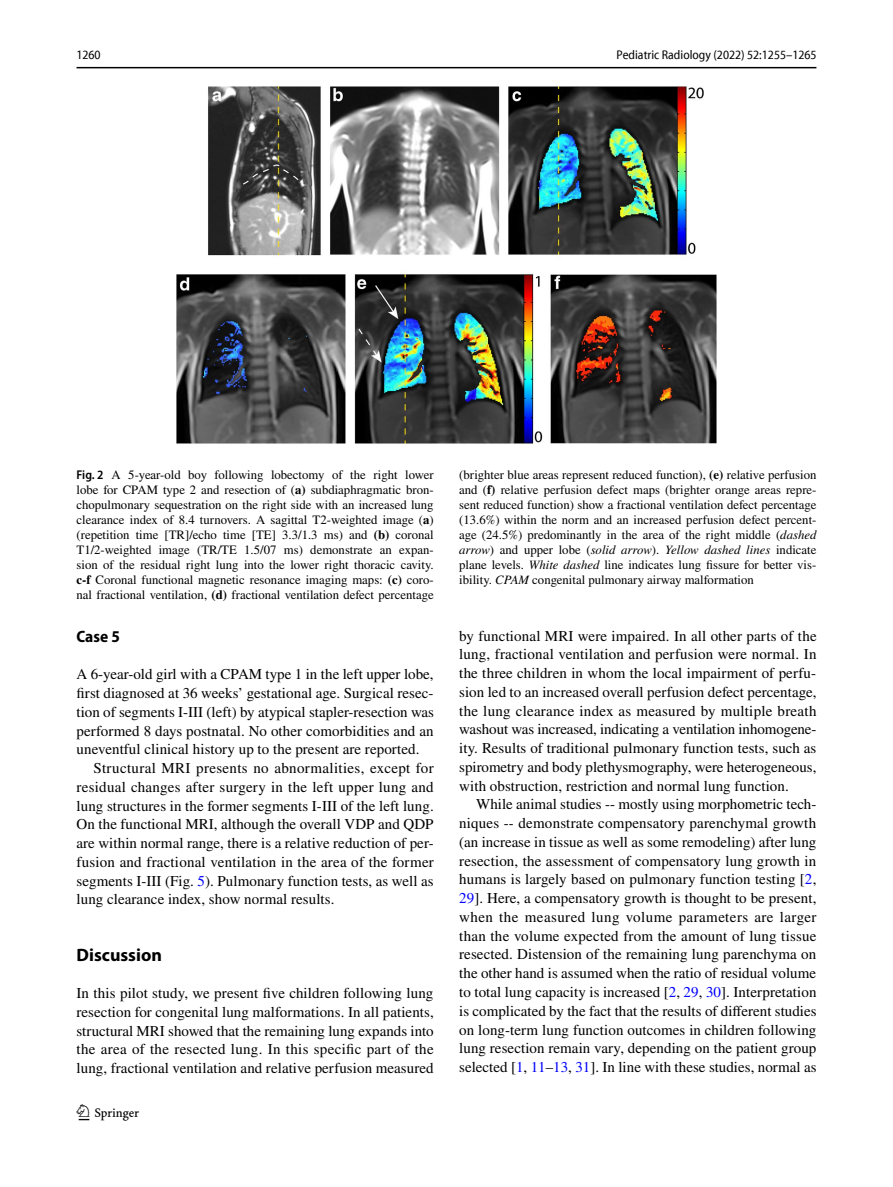
<style>
.page{position:relative;width:893px;height:1187px;background:#fff}
.page>*{position:absolute;margin:0;border:0;box-sizing:border-box;transform-origin:0 0}
.t1{font:22.5px "Springnew Regular 2";color:#000}
.t2{font:700 18px "Myriad Pro";color:#000}
.t3{font:700 semi-condensed 16.5px "Myriad Pro";color:#000}
.t4{font:15px/18.8px "STIX";letter-spacing:.005em;color:#000;text-align:justify}
.t5{font:15px "STIX";letter-spacing:.025em;color:#000}
.t6{font:12.75px/15px "STIX";color:#000;text-align:justify}
.t7{font:semi-condensed 12.75px "Myriad Pro Unic";color:#000}
.s1{font-family:"Myriad Pro";font-weight:600;font-stretch:semi-condensed}
.s2{font-weight:700}
.s3{font-style:italic}
.s4{color:#00f}
</style>
<div class="page">
<hr style="left:77px;top:67px;width:739px;height:1px;background:#000">
<img style="left:176px;top:87px;width:540px;height:356px">
<p class="t7" style="left:76px;top:50px;width:26px">1260</p>
<p class="t7" style="left:616px;top:50px;width:202px">Pediatric Radiology (2022) 52:1255–1265</p>
<p class="t6" style="left:77px;top:468px;width:359px"><span class="s1">Fig. 2</span> A 5-year-old boy following lobectomy of the right lower lobe for CPAM type 2 and resection of (<span class="s2">a)</span> subdiaphragmatic bron&shy;chopulmonary sequestration on the right side with an increased lung clearance index of 8.4 turnovers. A sagittal T2-weighted image (<span class="s2">a</span>) (repetition time [TR]/echo time [TE] 3.3/1.3 ms) and <span class="s2">(b)</span> coronal T1/2-weighted image (TR/TE 1.5/07 ms) demonstrate an expan&shy;sion of the residual right lung into the lower right thoracic cavity. <span class="s2">c-f</span> Coronal functional magnetic resonance imaging maps: <span class="s2">(c)</span> coro&shy;nal fractional ventilation, <span class="s2">(d)</span> fractional ventilation defect percentage</p>
<p class="t6" style="left:459px;top:467px;width:359px">(brighter blue areas represent reduced function), <span class="s2">(e)</span> relative perfusion and (<span class="s2">f)</span> relative perfusion defect maps (brighter orange areas repre&shy;sent reduced function) show a fractional ventilation defect percentage (13.6%) within the norm and an increased perfusion defect percent&shy;age (24.5%) predominantly in the area of the right middle (<span class="s3">dashed arrow</span>) and upper lobe (<span class="s3">solid arrow</span>). <span class="s3">Yellow dashed lines</span> indicate plane levels. <span class="s3">White dashed</span> line indicates lung fissure for better vis&shy;ibility. <span class="s3">CPAM</span> congenital pulmonary airway malformation</p>
<p class="t3" style="left:77px;top:627px;width:45px">Case 5</p>
<p class="t4" style="left:77px;top:665px;width:359px">A 6-year-old girl with a CPAM type 1 in the left upper lobe,</p>
<p class="t4" style="left:77px;top:684px;width:358px">first diagnosed at 36 weeks’ gestational age. Surgical resec-</p>
<p class="t4" style="left:77px;top:703px;width:359px">tion of segments I-III (left) by atypical stapler-resection was</p>
<p class="t4" style="left:77px;top:722px;width:359px">performed 8 days postnatal. No other comorbidities and an</p>
<p class="t4" style="left:77px;top:740px;width:345px">uneventful clinical history up to the present are reported.</p>
<p class="t5" style="left:94px;top:757px;width:342px">Structural MRI presents no abnormalities, except for</p>
<p class="t4" style="left:77px;top:778px;width:359px">residual changes after surgery in the left upper lung and</p>
<p class="t4" style="left:77px;top:797px;width:359px">lung structures in the former segments I-III of the left lung.</p>
<p class="t4" style="left:77px;top:815px;width:359px">On the functional MRI, although the overall VDP and QDP</p>
<p class="t4" style="left:77px;top:834px;width:359px">are within normal range, there is a relative reduction of per-</p>
<p class="t4" style="left:77px;top:853px;width:359px">fusion and fractional ventilation in the area of the former</p>
<p class="t4" style="left:77px;top:872px;width:359px">segments I-III (Fig. <span class="s4">5</span>). Pulmonary function tests, as well as</p>
<p class="t4" style="left:77px;top:890px;width:259px">lung clearance index, show normal results.</p>
<p class="t2" style="left:77px;top:942px;width:87px">Discussion</p>
<p class="t4" style="left:77px;top:984px;width:359px">In this pilot study, we present five children following lung resection for congenital lung malformations. In all patients, structural MRI showed that the remaining lung expands into the area of the resected lung. In this specific part of the lung, fractional ventilation and relative perfusion measured</p>
<h1 class="t1" style="left:79px;top:1104px;width:62px">1 3</h1>
<p class="t4" style="left:459px;top:627px;width:359px">by functional MRI were impaired. In all other parts of the lung, fractional ventilation and perfusion were normal. In the three children in whom the local impairment of perfu&shy;sion led to an increased overall perfusion defect percentage, the lung clearance index as measured by multiple breath washout was increased, indicating a ventilation inhomogene&shy;ity. Results of traditional pulmonary function tests, such as spirometry and body plethysmography, were heterogeneous, with obstruction, restriction and normal lung function.</p>
<p class="t4" style="left:459px;top:796px;width:359px;text-indent:17px">While animal studies -- mostly using morphometric tech&shy;niques -- demonstrate compensatory parenchymal growth (an increase in tissue as well as some remodeling) after lung resection, the assessment of compensatory lung growth in humans is largely based on pulmonary function testing [<span class="s4">2</span>, <span class="s4">29</span>]. Here, a compensatory growth is thought to be present, when the measured lung volume parameters are larger than the volume expected from the amount of lung tissue resected. Distension of the remaining lung parenchyma on the other hand is assumed when the ratio of residual volume to total lung capacity is increased [<span class="s4">2</span>, <span class="s4">29</span>, <span class="s4">30</span>]. Interpretation is complicated by the fact that the results of different studies on long-term lung function outcomes in children following lung resection remain vary, depending on the patient group selected [<span class="s4">1</span>, <span class="s4">11</span>–<span class="s4">13</span>, <span class="s4">31</span>]. In line with these studies, normal as</p>
</div>
